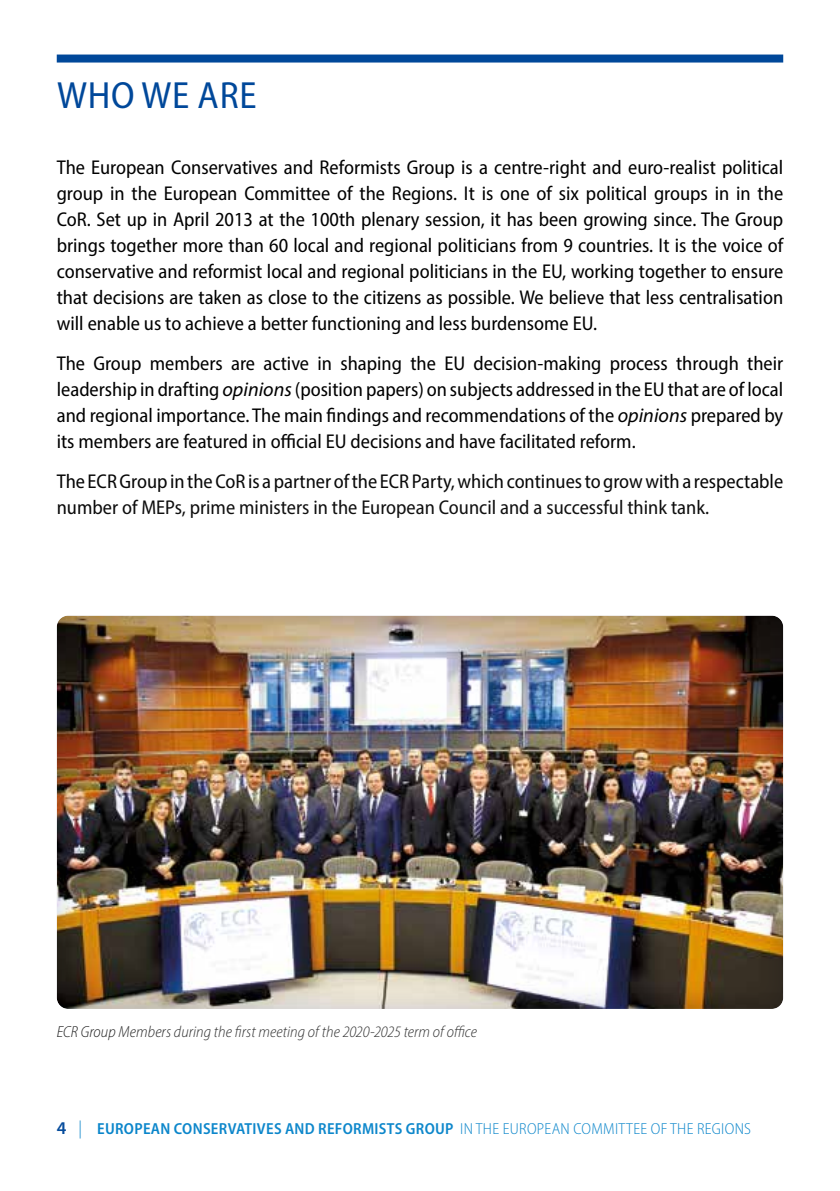
<style>
.page{position:relative;width:840px;height:1191px;background:#fff}
.page>*{position:absolute;margin:0;border:0;box-sizing:border-box;transform-origin:0 0}
.t1{font:semi-condensed 38px "Myriad Pro";letter-spacing:.02em;color:#00489a}
.t2{font:semi-condensed 20px/26px "Myriad Pro";color:#000;text-align:justify}
.t3{font:600 semi-condensed 16px "Myriad Pro";letter-spacing:.02em;color:#0081c9}
.t4{font:italic 300 semi-condensed 16px "Myriad Pro";letter-spacing:.005em;color:#000}
.s1{font-style:italic;font-stretch:normal}
.s2{font-stretch:normal;font-size:18px;color:#00489a}
.s3{font-weight:300;font-style:italic;font-stretch:normal;font-size:18px}
.s4{font-weight:300}
</style>
<div class="page">
<div style="left:57px;top:55px;width:725px;height:8px;background:#00489a"></div>
<div style="left:55px;top:614px;width:730px;height:397px;background:#283583;opacity:.25"></div>
<h1 class="t1" style="left:57px;top:72px;width:201px">WHO WE ARE</h1>
<p class="t2" style="left:57px;top:154px;width:727px">The European Conservatives and Reformists Group is a centre-right and euro-realist political group in the European Committee of the Regions. It is one of six political groups in in the CoR. Set up in April 2013 at the 100th plenary session, it has been growing since. The Group brings together more than 60 local and regional politicians from 9 countries. It is the voice of conservative and reformist local and regional politicians in the EU, working together to ensure that decisions are taken as close to the citizens as possible. We believe that less centralisation will enable us to achieve a better functioning and less burdensome EU.</p>
<p class="t2" style="left:57px;top:350px;width:727px">The Group members are active in shaping the EU decision-making process through their leadership in drafting <span class="s1">opinions</span> (position papers) on subjects addressed in the EU that are of local and regional importance. The main findings and recommendations of the <span class="s1">opinions</span> prepared by its members are featured in official EU decisions and have facilitated reform.</p>
<p class="t2" style="left:57px;top:468px;width:727px">The ECR Group in the CoR is a partner of the ECR Party, which continues to grow with a respectable number of MEPs, prime ministers in the European Council and a successful think tank.</p>
<p class="t4" style="left:57px;top:1022px;width:421px">ECR Group Members during the first meeting of the 2020-2025 term of office</p>
<p class="t3" style="left:57px;top:1118px;width:695px"><span class="s2">4</span> <span class="s3">|</span> EUROPEAN CONSERVATIVES AND REFORMISTS GROUP <span class="s4">IN THE EUROPEAN COMMITTEE OF THE REGIONS</span></p>
</div>
